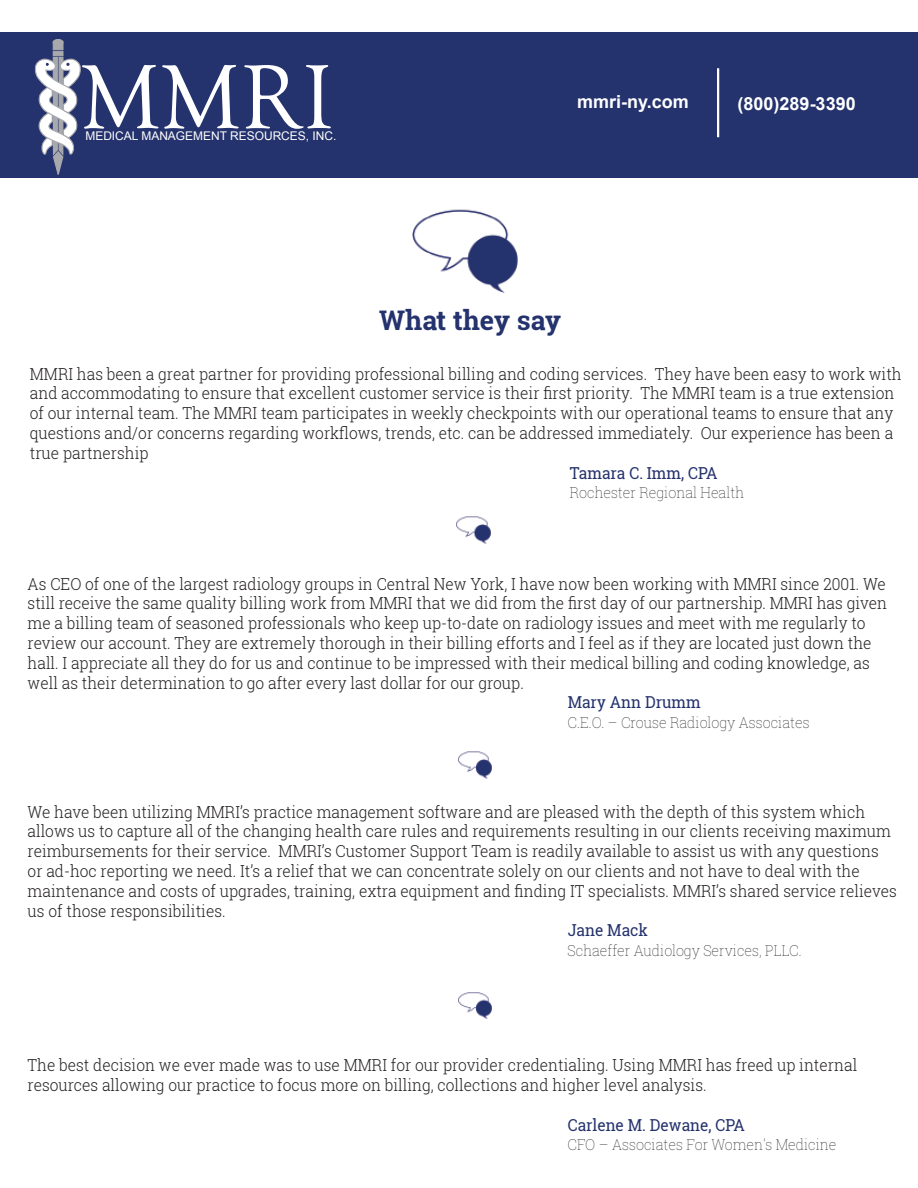
<style>
.page{position:relative;width:918px;height:1188px;background:#fff}
.page>*{position:absolute;margin:0;border:0;box-sizing:border-box;transform-origin:0 0}
.t1{font:93.45px "Goudy Old Style T";color:#fff}
.t2{font:700 27px "Roboto Slab";letter-spacing:-.005em;color:#24326d}
.t3{font:700 18px "Arial";color:#fff}
.t4{font:300 16.5px/19.8px "Roboto Slab";color:#231f20;scale:.94 1}
.t5{font:16.5px "Roboto Slab";color:#24326d;scale:.94 1}
.t6{font:100 15px "Roboto Slab";color:#231f20;scale:.94 1}
.t7{font:12px "Arial";color:#fff}
</style>
<div class="page">
<div style="left:0;top:33px;width:918px;height:145px;background:#24326d"></div>
<div style="left:53px;top:42px;width:11px;height:8px;background:#a8a9ad"></div>
<div style="left:53px;top:51px;width:11px;height:5px;background:#a8a9ad;border:1px solid #a8a9ad"></div>
<svg style="left:52px;top:39px;width:12px;height:9px"></svg>
<svg style="left:35px;top:56px;width:45px;height:119px"></svg>
<hr style="left:717px;top:68px;width:2px;height:69px;background:#fff">
<img style="left:412px;top:209px;width:106px;height:84px">
<img style="left:457px;top:516px;width:33px;height:28px">
<img style="left:458px;top:751px;width:34px;height:28px">
<img style="left:458px;top:992px;width:34px;height:27px">
<h1 class="t1" style="left:81px;top:46px;width:254px">MMRI</h1>
<p class="t7" style="left:85px;top:128px;width:252px">MEDICAL MANAGEMENT RESOURCES, INC.</p>
<p class="t3" style="left:577px;top:89px;width:113px">mmri-ny.com</p>
<p class="t3" style="left:738px;top:92px;width:120px">(800)289-3390</p>
<h2 class="t2" style="left:379px;top:302px;width:184px">What they say</h2>
<p class="t4" style="left:30px;top:363px;width:929px">MMRI has been a great partner for providing professional billing and coding services. They have been easy to work with and accommodating to ensure that excellent customer service is their first priority. The MMRI team is a true extension of our internal team. The MMRI team participates in weekly checkpoints with our operational teams to ensure that any questions and/or concerns regarding workflows, trends, etc. can be addressed immediately. Our experience has been a true partnership</p>
<p class="t5" style="left:570px;top:461px;width:158px">Tamara C. Imm, CPA</p>
<p class="t6" style="left:570px;top:483px;width:187px">Rochester Regional Health</p>
<p class="t4" style="left:28px;top:573px;width:916px">As CEO of one of the largest radiology groups in Central New York, I have now been working with MMRI since 2001. We still receive the same quality billing work from MMRI that we did from the first day of our partnership. MMRI has given me a billing team of seasoned professionals who keep up-to-date on radiology issues and meet with me regularly to review our account. They are extremely thorough in their billing efforts and I feel as if they are located just down the hall. I appreciate all they do for us and continue to be impressed with their medical billing and coding knowledge, as well as their determination to go after every last dollar for our group.</p>
<p class="t5" style="left:568px;top:691px;width:143px">Mary Ann Drumm</p>
<p class="t6" style="left:568px;top:713px;width:259px">C.E.O. – Crouse Radiology Associates</p>
<p class="t4" style="left:28px;top:801px;width:926px">We have been utilizing MMRI’s practice management software and are pleased with the depth of this system which allows us to capture all of the changing health care rules and requirements resulting in our clients receiving maximum reimbursements for their service. MMRI’s Customer Support Team is readily available to assist us with any questions or ad-hoc reporting we need. It’s a relief that we can concentrate solely on our clients and not have to deal with the maintenance and costs of upgrades, training, extra equipment and finding IT specialists. MMRI’s shared service relieves us of those responsibilities.</p>
<p class="t5" style="left:568px;top:919px;width:87px">Jane Mack</p>
<p class="t6" style="left:568px;top:941px;width:251px">Schaeffer Audiology Services, PLLC.</p>
<p class="t4" style="left:28px;top:1055px;width:884px">The best decision we ever made was to use MMRI for our provider credentialing. Using MMRI has freed up internal resources allowing our practice to focus more on billing, collections and higher level analysis.</p>
<p class="t5" style="left:568px;top:1113px;width:190px">Carlene M. Dewane, CPA</p>
<p class="t6" style="left:568px;top:1135px;width:288px">CFO – Associates For Women's Medicine</p>
</div>
